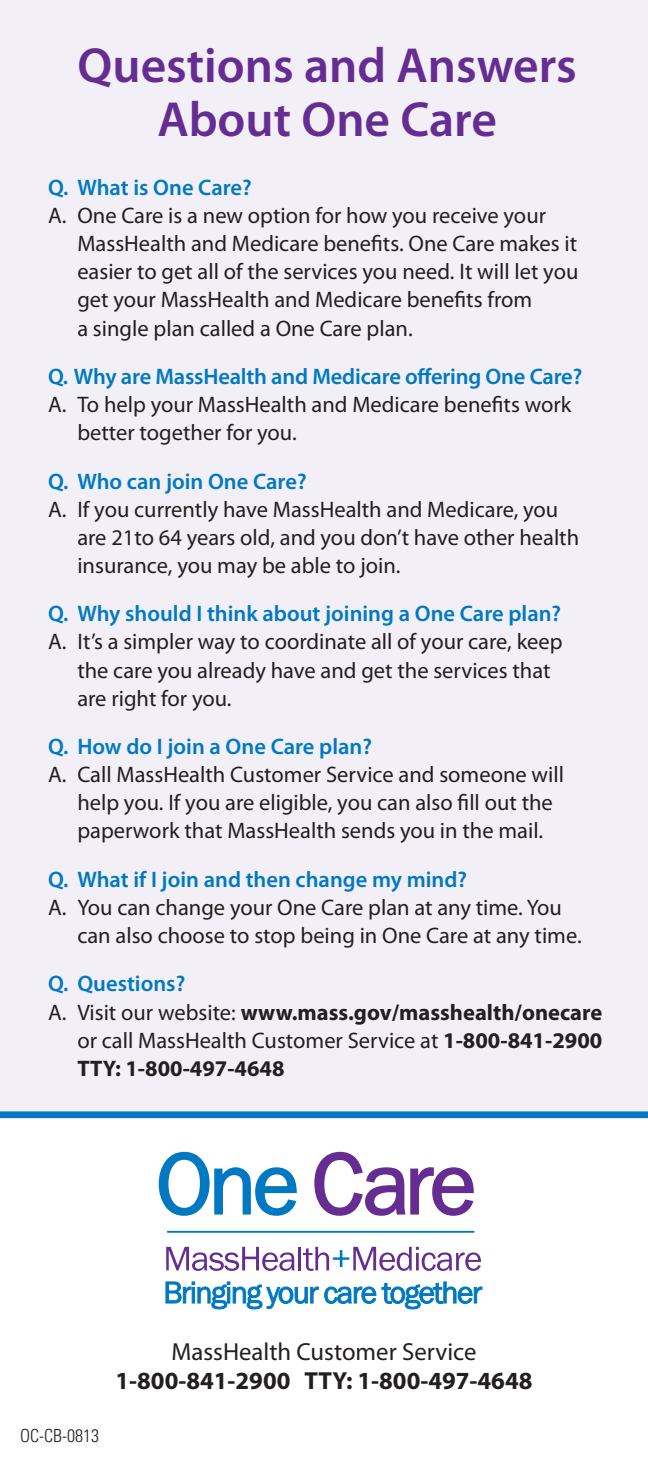
<style>
.page{position:relative;width:648px;height:1458px;background:#fff}
.page>*{position:absolute;margin:0;border:0;box-sizing:border-box;transform-origin:0 0}
.t1{font:600 49.5px/54px "Myriad Pro";color:#652d91;text-align:center}
.t2{font:700 24.75px "Myriad Pro";color:#231f20}
.t3{font:24.75px "Myriad Pro";color:#231f20}
.t4{font:22.5px/28.1px "Myriad Pro";color:#231f20}
.t5{font:600 22.5px "Myriad Pro";color:#0079c2}
.t6{font:700 22.5px "Myriad Pro";color:#231f20}
.t7{font:300 condensed 18px "Univers LT Std";color:#231f20}
.s1{font-weight:400}
.s2{font-weight:700}
</style>
<div class="page">
<div style="left:0;top:0;width:648px;height:1112px;background:#f2eff7"></div>
<div style="left:0;top:1111px;width:648px;height:7px;background:#0079c2"></div>
<svg style="left:158px;top:1151px;width:139px;height:65px"></svg>
<svg style="left:314px;top:1151px;width:160px;height:65px"></svg>
<svg style="left:166px;top:1247px;width:129px;height:24px"></svg>
<hr style="left:299px;top:1247px;width:2px;height:23px;background:#652d91">
<svg style="left:303px;top:1247px;width:178px;height:24px"></svg>
<svg style="left:165px;top:1281px;width:317px;height:28px"></svg>
<hr style="left:167px;top:1231px;width:307px;height:2px;background:#0079c2">
<h1 class="t1" style="left:78px;top:38px;width:501px">Questions and Answers<br>About One Care</h1>
<p class="t5" style="left:48px;top:173px;width:205px">Q. What is One Care?</p>
<p class="t4" style="left:77px;top:201px;width:503px;text-indent:-29px">A. One Care is a new option for how you receive your MassHealth and Medicare benefits. One Care makes it easier to get all of the services you need. It will let you get your MassHealth and Medicare benefits from<br>a single plan called a One Care plan.</p>
<p class="t5" style="left:48px;top:362px;width:536px">Q. Why are MassHealth and Medicare offering One Care?</p>
<p class="t4" style="left:77px;top:390px;width:496px;text-indent:-29px">A. To help your MassHealth and Medicare benefits work better together for you.</p>
<p class="t5" style="left:48px;top:467px;width:260px">Q. Who can join One Care?</p>
<p class="t4" style="left:77px;top:495px;width:503px;text-indent:-29px">A. If you currently have MassHealth and Medicare, you are 21to 64 years old, and you don’t have other health insurance, you may be able to join.</p>
<p class="t5" style="left:48px;top:599px;width:515px">Q. Why should I think about joining a One Care plan?</p>
<p class="t4" style="left:77px;top:627px;width:487px;text-indent:-29px">A. It’s a simpler way to coordinate all of your care, keep the care you already have and get the services that are right for you.</p>
<p class="t5" style="left:48px;top:732px;width:326px">Q. How do I join a One Care plan?</p>
<p class="t4" style="left:77px;top:760px;width:488px;text-indent:-29px">A. Call MassHealth Customer Service and someone will help you. If you are eligible, you can also fill out the paperwork that MassHealth sends you in the mail.</p>
<p class="t5" style="left:48px;top:865px;width:421px">Q. What if I join and then change my mind?</p>
<p class="t4" style="left:77px;top:893px;width:506px;text-indent:-29px">A. You can change your One Care plan at any time. You can also choose to stop being in One Care at any time.</p>
<p class="t5" style="left:48px;top:970px;width:139px">Q. Questions?</p>
<p class="t6" style="left:48px;top:997px;width:556px"><span class="s1">A. Visit our website:</span> www.mass.gov/masshealth/onecare</p>
<p class="t4" style="left:77px;top:1026px;width:526px">or call MassHealth Customer Service at <span class="s2">1-800-841-2900</span></p>
<p class="t6" style="left:77px;top:1054px;width:209px">TTY: 1-800-497-4648</p>
<p class="t7" style="left:20px;top:1425px;width:80px">OC-CB-0813</p>
<p class="t3" style="left:171px;top:1336px;width:307px">MassHealth Customer Service</p>
<p class="t2" style="left:116px;top:1365px;width:419px">1-800-841-2900 TTY: 1-800-497-4648</p>
</div>
